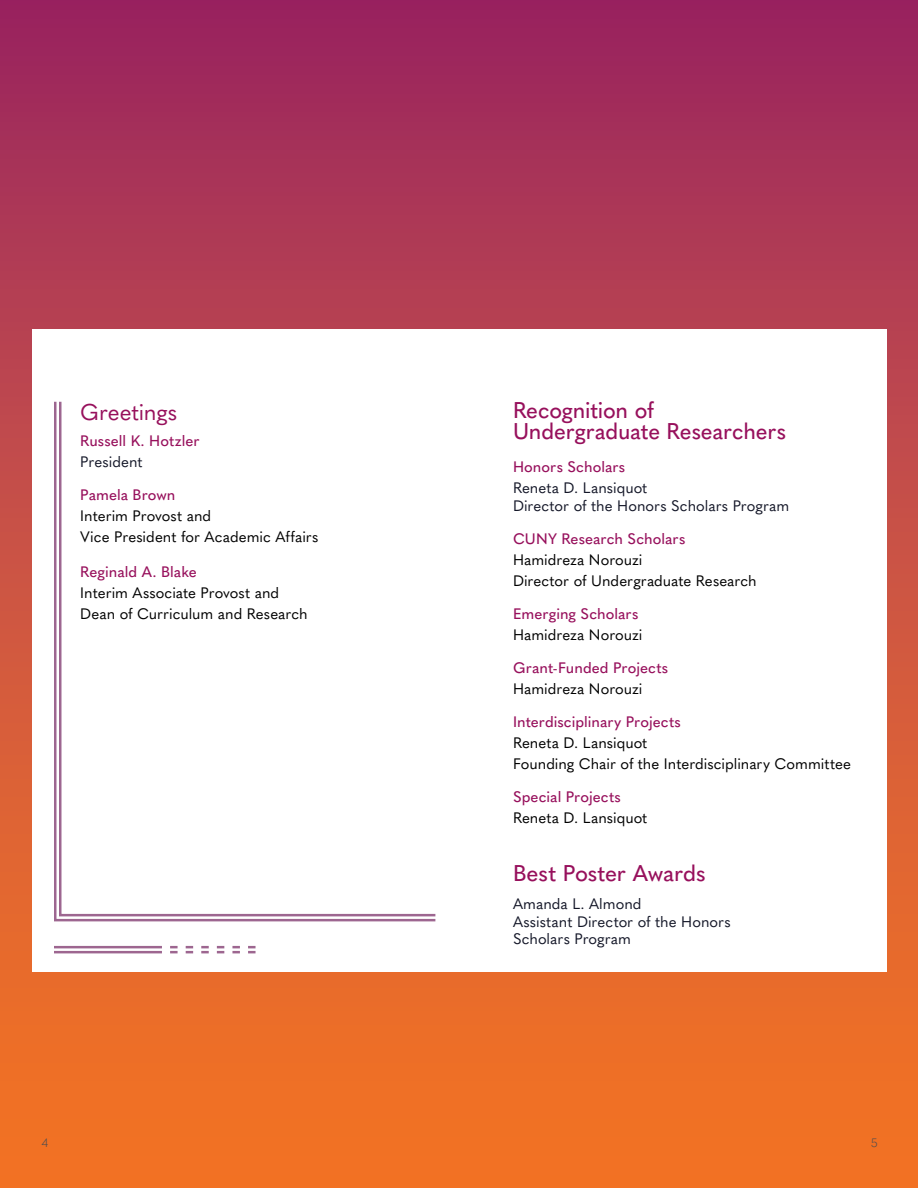
<style>
.page{position:relative;width:918px;height:1188px;background:#fff}
.page>*{position:absolute;margin:0;border:0;box-sizing:border-box;transform-origin:0 0}
.t1{font:500 22.5px/21px "Quasimoda";letter-spacing:-.005em;color:#97105c}
.t2{font:22.5px "Quasimoda";letter-spacing:-.005em;color:#97105c}
.t3{font:15px/21px "Quasimoda";color:#000}
.t4{font:500 15px "Quasimoda";letter-spacing:.005em;color:#97105c}
.t5{font:15px/18px "Quasimoda";letter-spacing:.005em;color:#141728}
.t6{font:300 12px "Quasimoda";color:#4d4d4f}
</style>
<div class="page">
<div style="left:0;top:0;width:918px;height:1188px;background:linear-gradient(to bottom,#9c2962,#f97a21)"></div>
<div style="left:32px;top:329px;width:855px;height:643px;background:#fff"></div>
<svg style="left:54px;top:401px;width:382px;height:521px"></svg>
<hr style="left:54px;top:951px;width:108px;height:2px;background:#9d6690">
<hr style="left:54px;top:946px;width:108px;height:2px;background:#9d6690">
<svg style="left:170px;top:946px;width:8px;height:7px"></svg>
<svg style="left:217px;top:946px;width:7px;height:7px"></svg>
<svg style="left:186px;top:946px;width:7px;height:7px"></svg>
<svg style="left:232px;top:946px;width:8px;height:7px"></svg>
<svg style="left:201px;top:946px;width:8px;height:7px"></svg>
<svg style="left:248px;top:946px;width:8px;height:7px"></svg>
<h1 class="t2" style="left:80px;top:395px;width:98px">Greetings</h1>
<p class="t4" style="left:80px;top:430px;width:121px">Russell K. Hotzler</p>
<p class="t5" style="left:80px;top:452px;width:64px">President</p>
<p class="t4" style="left:80px;top:484px;width:97px">Pamela Brown</p>
<p class="t3" style="left:80px;top:505px;width:240px">Interim Provost and<br>Vice President for Academic Affairs</p>
<p class="t4" style="left:80px;top:560px;width:118px">Reginald A. Blake</p>
<p class="t3" style="left:80px;top:581px;width:229px">Interim Associate Provost and<br>Dean of Curriculum and Research</p>
<h1 class="t1" style="left:513px;top:398px;width:275px">Recognition of<br>Undergraduate Researchers</h1>
<p class="t4" style="left:513px;top:455px;width:114px">Honors Scholars</p>
<p class="t5" style="left:513px;top:478px;width:278px">Reneta D. Lansiquot<br>Director of the Honors Scholars Program</p>
<p class="t4" style="left:513px;top:527px;width:174px">CUNY Research Scholars</p>
<p class="t3" style="left:513px;top:548px;width:245px">Hamidreza Norouzi<br>Director of Undergraduate Research</p>
<p class="t4" style="left:513px;top:602px;width:127px">Emerging Scholars</p>
<p class="t3" style="left:513px;top:623px;width:131px">Hamidreza Norouzi</p>
<p class="t4" style="left:513px;top:656px;width:157px">Grant-Funded Projects</p>
<p class="t3" style="left:513px;top:677px;width:131px">Hamidreza Norouzi</p>
<p class="t4" style="left:513px;top:710px;width:169px">Interdisciplinary Projects</p>
<p class="t3" style="left:513px;top:731px;width:340px">Reneta D. Lansiquot<br>Founding Chair of the Interdisciplinary Committee</p>
<p class="t4" style="left:513px;top:785px;width:109px">Special Projects</p>
<p class="t3" style="left:513px;top:806px;width:136px">Reneta D. Lansiquot</p>
<h1 class="t1" style="left:513px;top:861px;width:194px">Best Poster Awards</h1>
<p class="t5" style="left:513px;top:894px;width:219px">Amanda L. Almond<br>Assistant Director of the Honors</p>
<p class="t5" style="left:513px;top:928px;width:120px">Scholars Program</p>
<p class="t6" style="left:41px;top:1134px;width:8px">4</p>
<p class="t6" style="left:871px;top:1134px;width:8px">5</p>
</div>
